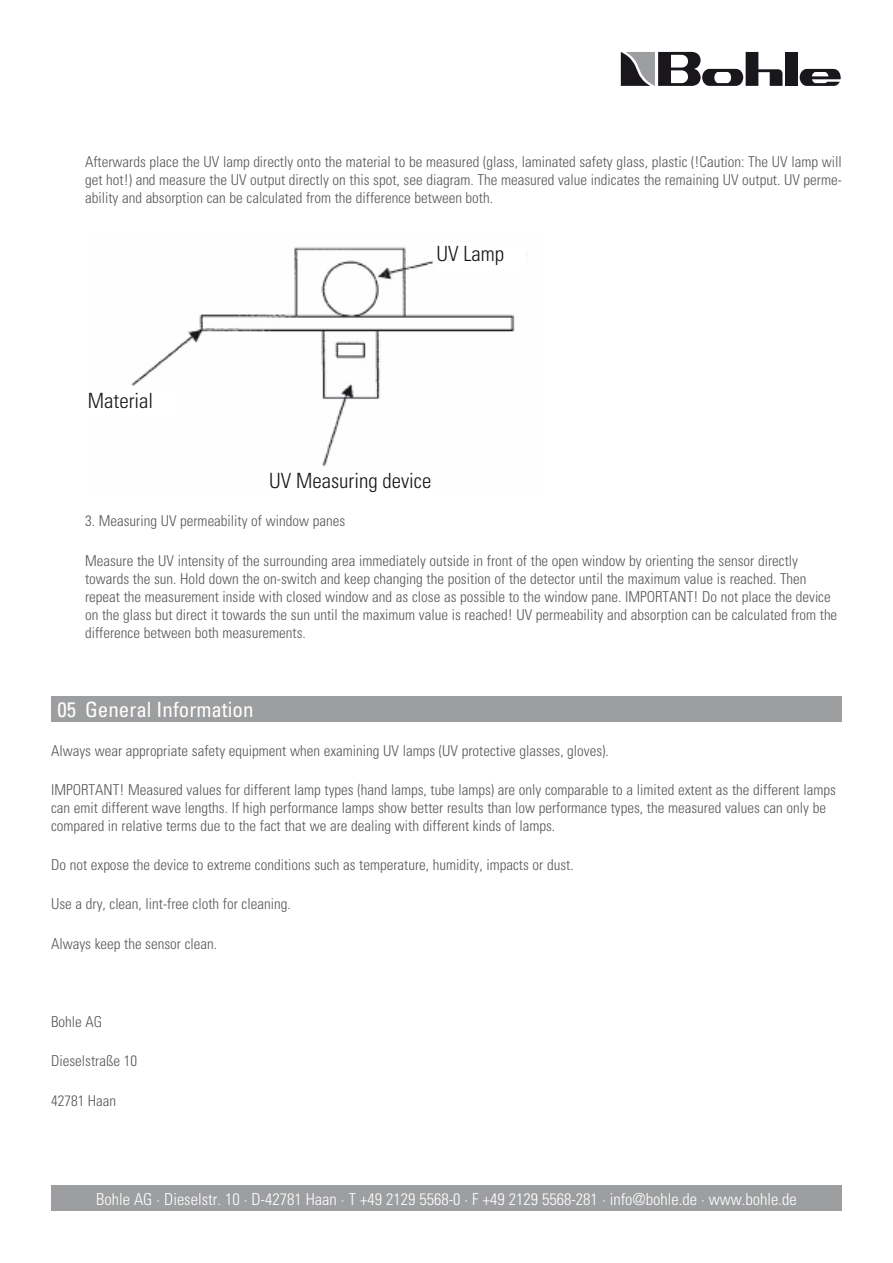
<style>
.page{position:relative;width:893px;height:1263px;background:#fff}
.page>*{position:absolute;margin:0;border:0;box-sizing:border-box;transform-origin:0 0}
.t1{font:300 condensed 21px "Univers";color:#1a171c}
.t2{font:condensed 21px "Univers";color:#fff}
.t3{font:300 condensed 16.5px "Univers";color:#fff}
.t4{font:300 condensed 15px/18px "Univers";color:#58585a}
</style>
<div class="page">
<div style="left:785px;top:52px;width:13px;height:34px;background:#1a171c"></div>
<svg style="left:800px;top:69px;width:41px;height:17px"></svg>
<svg style="left:621px;top:52px;width:161px;height:34px"></svg>
<div style="left:51px;top:1185px;width:791px;height:26px;background:#9d9ea0"></div>
<img style="left:131px;top:247px;width:396px;height:220px">
<div style="left:51px;top:696px;width:791px;height:26px;background:#9d9ea0"></div>
<div style="left:437px;top:245px;width:89px;height:29px;background:#fff"></div>
<div style="left:88px;top:391px;width:89px;height:29px;background:#fff"></div>
<p class="t4" style="left:85px;top:153px;width:758px;text-align:justify">Afterwards place the UV lamp directly onto the material to be measured (glass, laminated safety glass, plastic (!Caution: The UV lamp will get hot!) and measure the UV output directly on this spot, see diagram. The measured value indicates the remaining UV output. UV perme&shy;ability and absorption can be calculated from the difference between both.</p>
<h1 class="t1" style="left:88px;top:387px;width:67px">Material</h1>
<h1 class="t1" style="left:437px;top:241px;width:69px">UV Lamp</h1>
<h1 class="t1" style="left:269px;top:468px;width:164px">UV Measuring device</h1>
<p class="t4" style="left:85px;top:512px;width:262px">3. Measuring UV permeability of window panes</p>
<p class="t4" style="left:85px;top:551px;width:754px">Measure the UV intensity of the surrounding area immediately outside in front of the open window by orienting the sensor directly towards the sun. Hold down the on-switch and keep changing the position of the detector until the maximum value is reached. Then repeat the measurement inside with closed window and as close as possible to the window pane. IMPORTANT! Do not place the device on the glass but direct it towards the sun until the maximum value is reached! UV permeability and absorption can be calculated from the difference between both measurements.</p>
<h1 class="t2" style="left:57px;top:697px;width:198px">05 General Information</h1>
<p class="t4" style="left:51px;top:741px;width:559px">Always wear appropriate safety equipment when examining UV lamps (UV protective glasses, gloves).</p>
<p class="t4" style="left:51px;top:780px;width:786px">IMPORTANT! Measured values for different lamp types (hand lamps, tube lamps) are only comparable to a limited extent as the different lamps can emit different wave lengths. If high performance lamps show better results than low performance types, the measured values can only be compared in relative terms due to the fact that we are dealing with different kinds of lamps.</p>
<p class="t4" style="left:51px;top:856px;width:524px">Do not expose the device to extreme conditions such as temperature, humidity, impacts or dust.</p>
<p class="t4" style="left:51px;top:895px;width:241px">Use a dry, clean, lint-free cloth for cleaning.</p>
<p class="t4" style="left:51px;top:934px;width:168px">Always keep the sensor clean.</p>
<p class="t4" style="left:51px;top:1013px;width:53px">Bohle AG</p>
<p class="t4" style="left:51px;top:1052px;width:88px">Dieselstraße 10</p>
<p class="t4" style="left:51px;top:1091px;width:67px">42781 Haan</p>
<p class="t3" style="left:96px;top:1189px;width:702px">Bohle AG · Dieselstr. 10 · D-42781 Haan · T +49 2129 5568-0 · F +49 2129 5568-281 · info@bohle.de · www.bohle.de</p>
</div>
